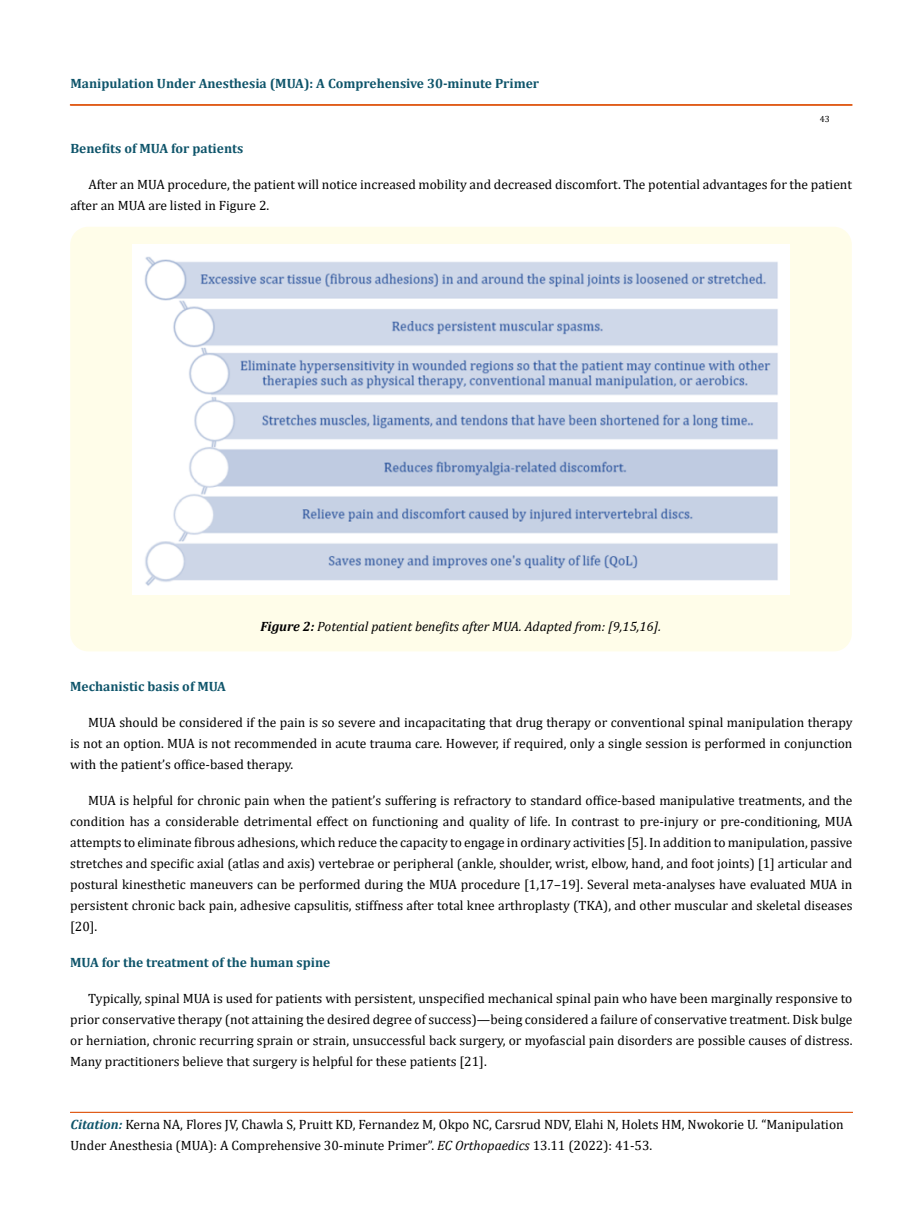
<style>
.page{position:relative;width:917px;height:1208px;background:#fff}
.page>*{position:absolute;margin:0;border:0;box-sizing:border-box;transform-origin:0 0}
.t1{font:13.5px/21px "Cambria";color:#000;text-align:justify}
.t2{font:700 13.5px "Cambria";color:#0e546a}
.t3{font:italic 13.5px "Cambria";color:#000}
.t4{font:9px "Cambria";color:#000}
.s1{font-weight:700}
.s2{font-weight:700;font-style:italic;color:#0e546a}
.s3{font-style:italic}
</style>
<div class="page">
<div style="left:70px;top:105px;width:782px;height:1px;border:1px solid #e05d1a"></div>
<div style="left:70px;top:1112px;width:782px;height:1px;border:1px solid #e05d1a"></div>
<div style="left:70px;top:227px;width:781px;height:424px;background:#fffde9;border-radius:18px"></div>
<img style="left:133px;top:244px;width:656px;height:351px">
<p class="t2" style="left:70px;top:74px;width:470px">Manipulation Under Anesthesia (MUA): A Comprehensive 30-minute Primer</p>
<p class="t4" style="left:819px;top:114px;width:11px">43</p>
<p class="t2" style="left:70px;top:138px;width:174px">Benefits of MUA for patients</p>
<p class="t1" style="left:70px;top:173px;width:783px;text-indent:18px">After an MUA procedure, the patient will notice increased mobility and decreased discomfort. The potential advantages for the patient after an MUA are listed in Figure 2.</p>
<p class="t3" style="left:260px;top:616px;width:402px"><span class="s1">Figure 2:</span> Potential patient benefits after MUA. Adapted from: [9,15,16].</p>
<p class="t2" style="left:70px;top:676px;width:157px">Mechanistic basis of MUA</p>
<p class="t1" style="left:70px;top:711px;width:783px;text-indent:18px">MUA should be considered if the pain is so severe and incapacitating that drug therapy or conventional spinal manipulation therapy is not an option. MUA is not recommended in acute trauma care. However, if required, only a single session is performed in conjunction with the patient’s office-based therapy.</p>
<p class="t1" style="left:70px;top:789px;width:783px;text-indent:18px">MUA is helpful for chronic pain when the patient’s suffering is refractory to standard office-based manipulative treatments, and the condition has a considerable detrimental effect on functioning and quality of life. In contrast to pre-injury or pre-conditioning, MUA attempts to eliminate fibrous adhesions, which reduce the capacity to engage in ordinary activities [5]. In addition to manipulation, passive stretches and specific axial (atlas and axis) vertebrae or peripheral (ankle, shoulder, wrist, elbow, hand, and foot joints) [1] articular and postural kinesthetic maneuvers can be performed during the MUA procedure [1,17–19]. Several meta-analyses have evaluated MUA in persistent chronic back pain, adhesive capsulitis, stiffness after total knee arthroplasty (TKA), and other muscular and skeletal diseases [20].</p>
<p class="t2" style="left:70px;top:952px;width:262px">MUA for the treatment of the human spine</p>
<p class="t1" style="left:70px;top:987px;width:783px;text-indent:18px">Typically, spinal MUA is used for patients with persistent, unspecified mechanical spinal pain who have been marginally responsive to prior conservative therapy (not attaining the desired degree of success)—being considered a failure of conservative treatment. Disk bulge or herniation, chronic recurring sprain or strain, unsuccessful back surgery, or myofascial pain disorders are possible causes of distress.<br>Many practitioners believe that surgery is helpful for these patients [21].</p>
<p class="t1" style="left:71px;top:1113px;width:774px"><span class="s2">Citation:</span> Kerna NA, Flores JV, Chawla S, Pruitt KD, Fernandez M, Okpo NC, Carsrud NDV, Elahi N, Holets HM, Nwokorie U<span class="s3">.</span> “Manipulation<br>Under Anesthesia (MUA): A Comprehensive 30-minute Primer”. <span class="s3">EC Orthopaedics</span> 13.11 (2022): 41-53.</p>
</div>
